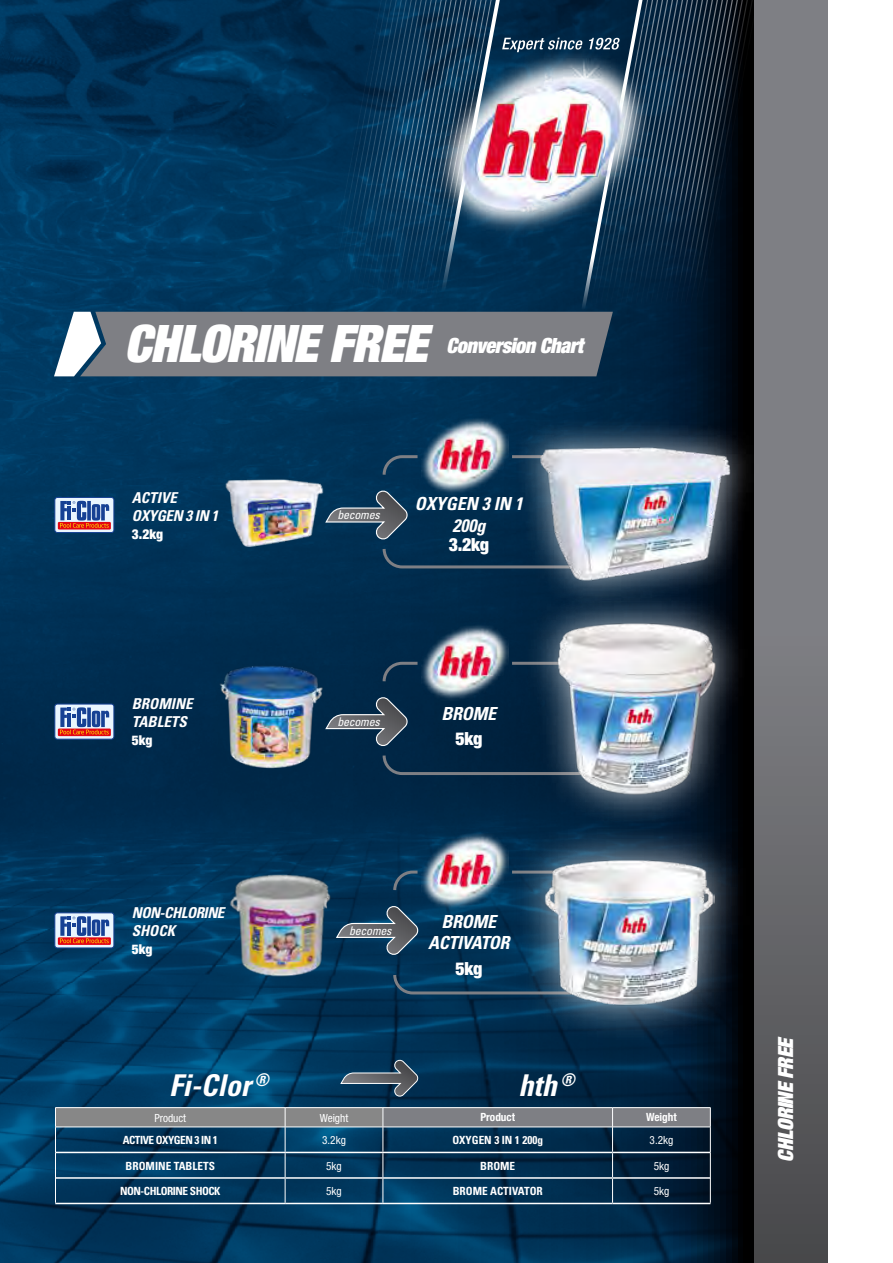
<style>
.page{position:relative;width:893px;height:1263px;background:#fff}
.page>*{position:absolute;margin:0;border:0;box-sizing:border-box;transform-origin:0 0}
.t1{font:italic 900 expanded 51.75px "Helvetica Neue";letter-spacing:-.02em;color:#fff;scale:.95 1}
.t2{font:italic 700 condensed 30px "Univers";color:#fff}
.t3{font:italic 900 expanded 21px "Helvetica Neue";letter-spacing:-.02em;color:#fff;scale:.95 1}
.t4{font:italic 700 condensed 18px/21.6px "Univers";letter-spacing:-.02em;color:#fff;text-align:center}
.t5{font:italic 700 condensed 18px/21.6px "Univers";color:#fff;text-align:center}
.t6{font:900 condensed 18px "Helvetica Neue";letter-spacing:-.02em;color:#fff}
.t7{font:italic 700 condensed 15px/18px "Univers";letter-spacing:-.03em;color:#fff}
.t8{font:italic 700 condensed 15px/18px "Univers";letter-spacing:-.02em;color:#fff}
.t9{font:italic 700 condensed 15px/18px "Univers";color:#fff}
.t10{font:900 condensed 13.5px "Helvetica Neue";color:#fff}
.t11{font:italic condensed 12px "Univers";letter-spacing:-.025em;color:#fff}
.t12{font:700 condensed 11.25px "Univers";color:#fff}
.t13{font:condensed 11.25px "Helvetica Neue";color:#fff}
.t14{font:700 condensed 11.25px "Univers";letter-spacing:-.04em;color:#fff}
.t15{font:700 condensed 11.25px "Helvetica Neue";color:#fff}
</style>
<div class="page">
<img style="left:0;top:0;width:754px;height:1263px">
<svg style="left:754px;top:0;width:73px;height:1263px;background:#6f7074"></svg>
<svg style="left:55px;top:497px;width:59px;height:35px"></svg>
<div style="left:55px;top:497px;width:59px;height:36px;border:1px solid #164194;border-radius:3px"></div>
<div style="left:58px;top:522px;width:53px;height:7px;background:#e30613"></div>
<svg style="left:60px;top:501px;width:49px;height:27px"></svg>
<svg style="left:55px;top:704px;width:59px;height:35px"></svg>
<div style="left:55px;top:704px;width:59px;height:35px;border:1px solid #164194;border-radius:3px"></div>
<svg style="left:58px;top:728px;width:53px;height:8px"></svg>
<svg style="left:60px;top:707px;width:49px;height:27px"></svg>
<div style="left:55px;top:913px;width:59px;height:35px;background:#eaf6fe;border-radius:3px"></div>
<div style="left:55px;top:913px;width:59px;height:35px;border:1px solid #164194;border-radius:3px"></div>
<svg style="left:58px;top:937px;width:53px;height:8px"></svg>
<svg style="left:60px;top:916px;width:49px;height:27px"></svg>
<img style="left:205px;top:659px;width:136px;height:114px">
<img style="left:226px;top:869px;width:110px;height:112px">
<img style="left:421px;top:412px;width:87px;height:42px">
<img style="left:421px;top:619px;width:87px;height:41px">
<img style="left:421px;top:828px;width:87px;height:41px">
<hr style="left:55px;top:1203px;width:230px;height:1px;background:#fff">
<svg style="left:55px;top:1107px;width:656px;height:96px;background:#244964"></svg>
<hr style="left:285px;top:1152px;width:98px;height:1px;background:#fff">
<hr style="left:383px;top:1152px;width:230px;height:1px;background:#fff">
<hr style="left:613px;top:1152px;width:97px;height:1px;background:#fff">
<hr style="left:285px;top:1177px;width:98px;height:2px;background:#fff">
<hr style="left:383px;top:1177px;width:230px;height:2px;background:#fff">
<hr style="left:613px;top:1177px;width:97px;height:2px;background:#fff">
<hr style="left:285px;top:1203px;width:98px;height:1px;background:#fff">
<hr style="left:383px;top:1203px;width:230px;height:1px;background:#fff">
<hr style="left:613px;top:1203px;width:97px;height:1px;background:#fff">
<svg style="left:325px;top:454px;width:186px;height:116px;background:#21425f"></svg>
<svg style="left:325px;top:660px;width:199px;height:116px;background:#1f3853"></svg>
<svg style="left:336px;top:869px;width:173px;height:127px;background:#204564"></svg>
<div style="left:511px;top:416px;width:249px;height:195px;background:#fff;opacity:.75"></div>
<img style="left:526px;top:425px;width:222px;height:177px">
<div style="left:524px;top:589px;width:223px;height:239px;background:#fff;opacity:.75"></div>
<img style="left:549px;top:613px;width:173px;height:189px">
<div style="left:509px;top:822px;width:241px;height:221px;background:#fff;opacity:.75"></div>
<img style="left:538px;top:857px;width:177px;height:152px">
<svg style="left:340px;top:1058px;width:78px;height:40px;background:#2e4d64"></svg>
<img style="left:219px;top:468px;width:112px;height:90px">
<svg style="left:54px;top:0;width:718px;height:376px;background:#2c4962"></svg>
<h1 class="t1" style="left:125px;top:310px;width:320px">CHLORINE FREE</h1>
<h3 class="t3" style="left:446px;top:332px;width:145px">Conversion Chart</h3>
<h3 class="t8" style="left:132px;top:488px;width:88px">ACTIVE<br>OXYGEN 3 IN 1</h3>
<p class="t10" style="left:132px;top:526px;width:33px">3.2kg</p>
<h3 class="t9" style="left:132px;top:695px;width:62px">BROMINE<br>TABLETS</h3>
<p class="t10" style="left:132px;top:732px;width:22px">5kg</p>
<h3 class="t7" style="left:132px;top:904px;width:94px">NON-CHLORINE<br>SHOCK</h3>
<p class="t10" style="left:132px;top:941px;width:22px">5kg</p>
<p class="t11" style="left:337px;top:507px;width:44px">becomes</p>
<h3 class="t5" style="left:415px;top:492px;width:109px">OXYGEN 3 IN 1<br>200g</h3>
<h3 class="t6" style="left:449px;top:534px;width:42px">3.2kg</h3>
<p class="t11" style="left:337px;top:714px;width:44px">becomes</p>
<h3 class="t4" style="left:442px;top:702px;width:56px">BROME</h3>
<h3 class="t6" style="left:455px;top:728px;width:29px">5kg</h3>
<p class="t11" style="left:349px;top:923px;width:44px">becomes</p>
<h3 class="t4" style="left:428px;top:910px;width:83px">BROME<br>ACTIVATOR</h3>
<h3 class="t6" style="left:455px;top:957px;width:29px">5kg</h3>
<h2 class="t2" style="left:169px;top:1067px;width:101px">Fi-Clor <sup>®</sup></h2>
<h2 class="t2" style="left:518px;top:1067px;width:58px">hth <sup>®</sup></h2>
<p class="t13" style="left:154px;top:1111px;width:33px">Product</p>
<p class="t13" style="left:320px;top:1111px;width:30px">Weight</p>
<p class="t15" style="left:480px;top:1110px;width:36px">Product</p>
<p class="t15" style="left:646px;top:1110px;width:32px">Weight</p>
<p class="t14" style="left:123px;top:1133px;width:97px">ACTIVE OXYGEN 3 IN 1</p>
<p class="t13" style="left:322px;top:1133px;width:25px">3.2kg</p>
<p class="t12" style="left:452px;top:1133px;width:92px">OXYGEN 3 IN 1 200g</p>
<p class="t13" style="left:650px;top:1133px;width:25px">3.2kg</p>
<p class="t12" style="left:126px;top:1159px;width:91px">BROMINE TABLETS</p>
<p class="t13" style="left:326px;top:1159px;width:17px">5kg</p>
<p class="t12" style="left:480px;top:1159px;width:36px">BROME</p>
<p class="t13" style="left:654px;top:1159px;width:17px">5kg</p>
<p class="t14" style="left:120px;top:1184px;width:102px">NON-CHLORINE SHOCK</p>
<p class="t13" style="left:326px;top:1185px;width:17px">5kg</p>
<p class="t12" style="left:453px;top:1184px;width:92px">BROME ACTIVATOR</p>
<p class="t13" style="left:654px;top:1185px;width:17px">5kg</p>
<h3 class="t3" style="left:772px;top:1161px;width:133px;rotate:-90deg">CHLORINE FREE</h3>
</div>
